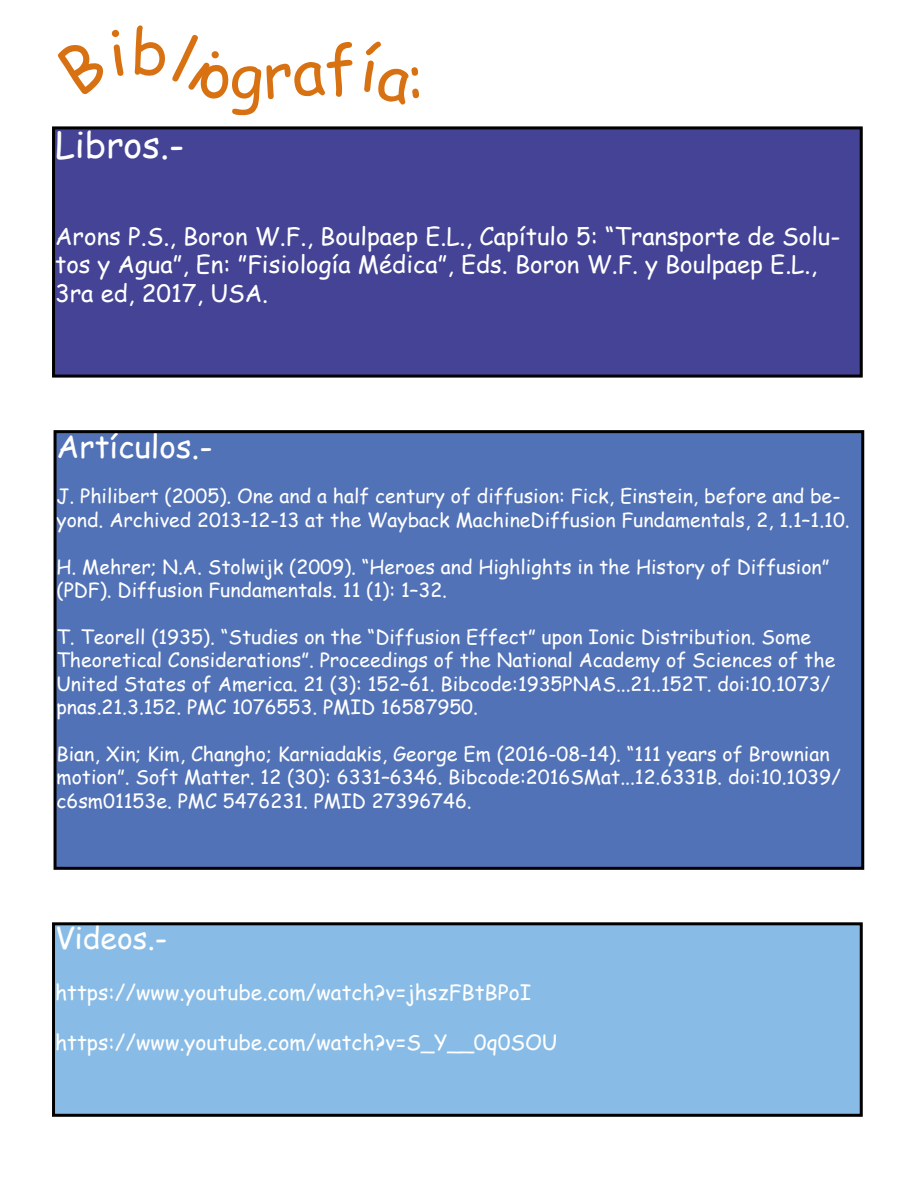
<style>
.page{position:relative;width:915px;height:1191px;background:#fff}
.page>*{position:absolute;margin:0;border:0;box-sizing:border-box;transform-origin:0 0}
.t1{font:63px "Comic Sans MS";color:#d77112}
.t2{font:36px "Comic Sans MS";color:#fff}
.t3{font:31.5px "Comic Sans MS";color:#fff}
.t4{font:30px "Comic Sans MS";color:#fff}
.t5{font:24px/28.8px "Comic Sans MS";color:#fff}
.t6{font:21px "Comic Sans MS";color:#fff}
.t7{font:19.5px/23.4px "Comic Sans MS";color:#fff}
</style>
<div class="page">
<hr style="left:914px;top:0;width:1px;height:1191px;background:#201f40">
<div style="left:53px;top:128px;width:807px;height:248px;background:#444395"></div>
<div style="left:52px;top:126px;width:810px;height:251px;border:3px solid #000"></div>
<div style="left:55px;top:431px;width:807px;height:437px;background:#5272b7"></div>
<div style="left:53px;top:430px;width:810px;height:440px;border:3px solid #000"></div>
<div style="left:53px;top:923px;width:807px;height:192px;background:#88bce7"></div>
<div style="left:52px;top:922px;width:810px;height:194px;border:3px solid #000"></div>
<h2 class="t2" style="left:55px;top:118px;width:130px">Libros.-</h2>
<h1 class="t1" style="left:230px;top:28px;width:36px">g</h1>
<p class="t5" style="left:55px;top:221px;width:786px">Arons P.S., Boron W.F., Boulpaep E.L., Capítulo 5: “Transporte de Solu&shy;tos y Agua”, En: ”Fisiología Médica”, Eds. Boron W.F. y Boulpaep E.L.,<br>3ra ed, 2017, USA.</p>
<h3 class="t3" style="left:56px;top:423px;width:157px">Artículos.-</h3>
<p class="t7" style="left:56px;top:484px;width:794px">J. Philibert (2005). One and a half century of diffusion: Fick, Einstein, before and be&shy;yond. Archived 2013-12-13 at the Wayback MachineDiffusion Fundamentals, 2, 1.1–1.10.</p>
<p class="t7" style="left:56px;top:554px;width:774px">H. Mehrer; N.A. Stolwijk (2009). “Heroes and Highlights in the History of Diffusion” (PDF). Diffusion Fundamentals. 11 (1): 1–32.</p>
<p class="t7" style="left:56px;top:624px;width:780px">T. Teorell (1935). “Studies on the “Diffusion Effect” upon Ionic Distribution. Some Theoretical Considerations”. Proceedings of the National Academy of Sciences of the United States of America. 21 (3): 152–61. Bibcode:1935PNAS...21..152T. doi:10.1073/ pnas.21.3.152. PMC 1076553. PMID 16587950.</p>
<p class="t7" style="left:56px;top:741px;width:785px">Bian, Xin; Kim, Changho; Karniadakis, George Em (2016-08-14). “111 years of Brownian motion”. Soft Matter. 12 (30): 6331–6346. Bibcode:2016SMat...12.6331B. doi:10.1039/ c6sm01153e. PMC 5476231. PMID 27396746.</p>
<h3 class="t4" style="left:55px;top:916px;width:114px">Videos.-</h3>
<p class="t6" style="left:55px;top:976px;width:477px">https://www.youtube.com/watch?v=jhszFBtBPoI</p>
<p class="t6" style="left:55px;top:1027px;width:503px">https://www.youtube.com/watch?v=S_Y__0q0SOU</p>
</div>
